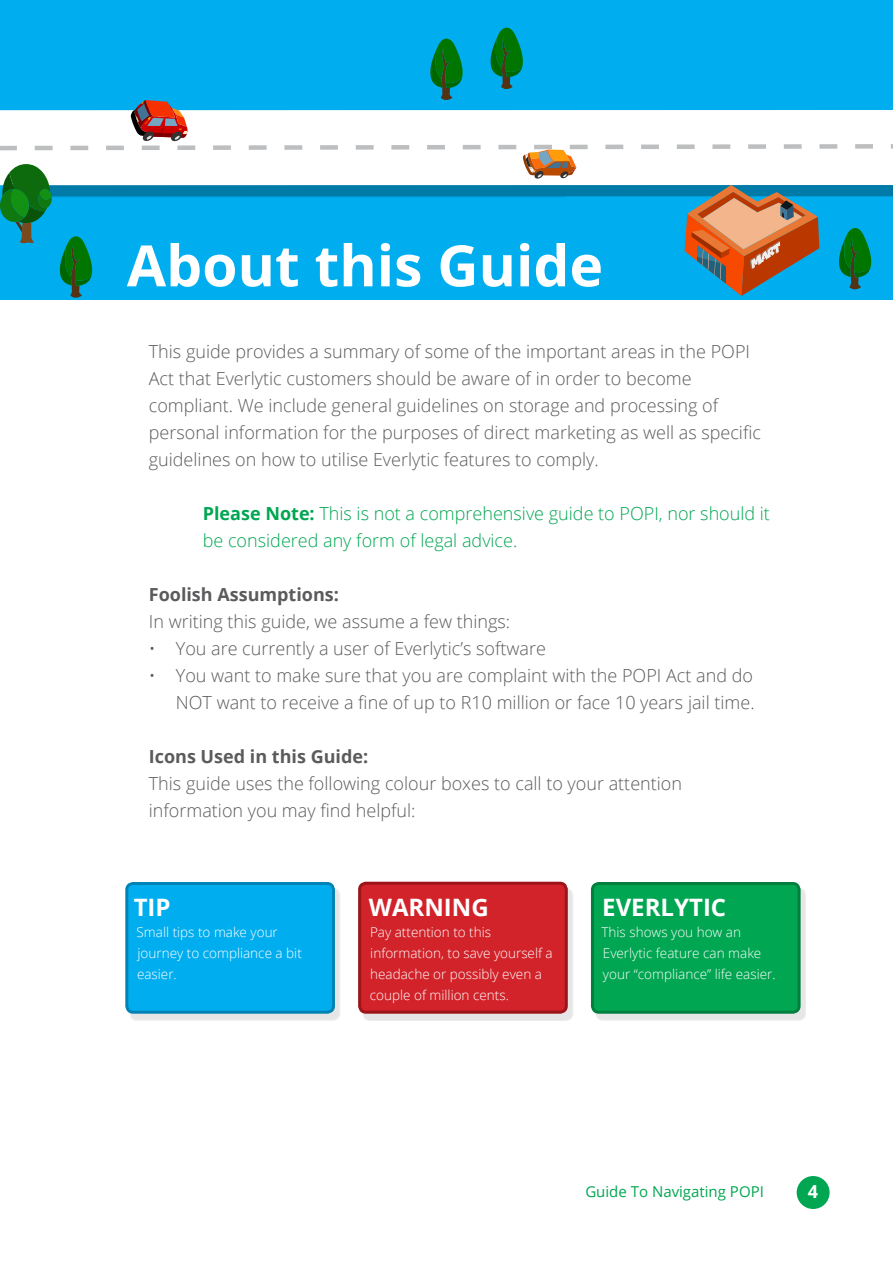
<style>
.page{position:relative;width:893px;height:1263px;background:#fff}
.page>*{position:absolute;margin:0;border:0;box-sizing:border-box;transform-origin:0 0}
.t1{font:700 57px "Open Sans";color:#fff}
.t2{font:700 24px "Open Sans";color:#fff}
.t3{font:300 18px/27px "Open Sans";color:#5b5a5c}
.t4{font:300 18px/27px "Open Sans";color:#00a651}
.t5{font:700 18px "Open Sans";color:#5b5a5c}
.t6{font:700 18px "Open Sans";color:#fff}
.t7{font:15px "Open Sans";color:#00a651}
.t8{font:300 13.5px/21px "Open Sans";color:#fff}
.s1{font-weight:700}
</style>
<div class="page">
<div style="left:797px;top:1176px;width:33px;height:33px;background:#00a651;border-radius:50%"></div>
<div style="left:0;top:0;width:893px;height:300px;background:#00aeef"></div>
<div style="left:130px;top:889px;width:210px;height:132px;background:#e6e6e6"></div>
<div style="left:127px;top:883px;width:206px;height:129px;background:#00aeef;border-radius:6px"></div>
<div style="left:125px;top:882px;width:210px;height:132px;border:3px solid #0083b4;border-radius:6px"></div>
<div style="left:363px;top:889px;width:210px;height:132px;background:#e6e6e6"></div>
<div style="left:360px;top:883px;width:206px;height:129px;background:#d2232a;border-radius:6px"></div>
<div style="left:358px;top:882px;width:210px;height:132px;border:3px solid #9c1519;border-radius:6px"></div>
<div style="left:596px;top:889px;width:210px;height:132px;background:#e6e6e6"></div>
<div style="left:592px;top:883px;width:207px;height:129px;background:#00a651;border-radius:6px"></div>
<div style="left:591px;top:882px;width:210px;height:132px;border:3px solid #007f3e;border-radius:6px"></div>
<svg style="left:0;top:28px;width:893px;height:270px"></svg>
<h1 class="t1" style="left:127px;top:225px;width:478px">About this Guide</h1>
<p class="t3" style="left:149px;top:338px;width:614px">This guide provides a summary of some of the important areas in the POPI Act that Everlytic customers should be aware of in order to become compliant. We include general guidelines on storage and processing of personal information for the purposes of direct marketing as well as specific guidelines on how to utilise Everlytic features to comply.</p>
<p class="t4" style="left:203px;top:500px;width:569px"><span class="s1">Please Note:</span> This is not a comprehensive guide to POPI, nor should it be considered any form of legal advice.</p>
<p class="t5" style="left:149px;top:582px;width:192px">Foolish Assumptions:</p>
<p class="t3" style="left:149px;top:608px;width:363px">In writing this guide, we assume a few things:</p>
<p class="t3" style="left:149px;top:635px;width:399px">• You are currently a user of Everlytic’s software</p>
<p class="t3" style="left:149px;top:662px;width:607px;text-align:right">• You want to make sure that you are complaint with the POPI Act and do<br>NOT want to receive a fine of up to R10 million or face 10 years jail time.</p>
<p class="t5" style="left:149px;top:744px;width:221px">Icons Used in this Guide:</p>
<p class="t3" style="left:149px;top:770px;width:535px">This guide uses the following colour boxes to call to your attention information you may find helpful:</p>
<h2 class="t2" style="left:134px;top:891px;width:38px">TIP</h2>
<p class="t8" style="left:137px;top:921px;width:167px">Small tips to make your journey to compliance a bit easier.</p>
<h2 class="t2" style="left:369px;top:890px;width:121px">WARNING</h2>
<p class="t8" style="left:370px;top:921px;width:184px">Pay attention to this information, to save yourself a headache or possibly even a couple of million cents.</p>
<h2 class="t2" style="left:602px;top:891px;width:125px">EVERLYTIC</h2>
<p class="t8" style="left:602px;top:921px;width:176px">This shows you how an<br>Everlytic feature can make your “compliance” life easier.</p>
<p class="t7" style="left:585px;top:1181px;width:180px">Guide To Navigating POPI</p>
<p class="t6" style="left:808px;top:1179px;width:12px">4</p>
</div>
